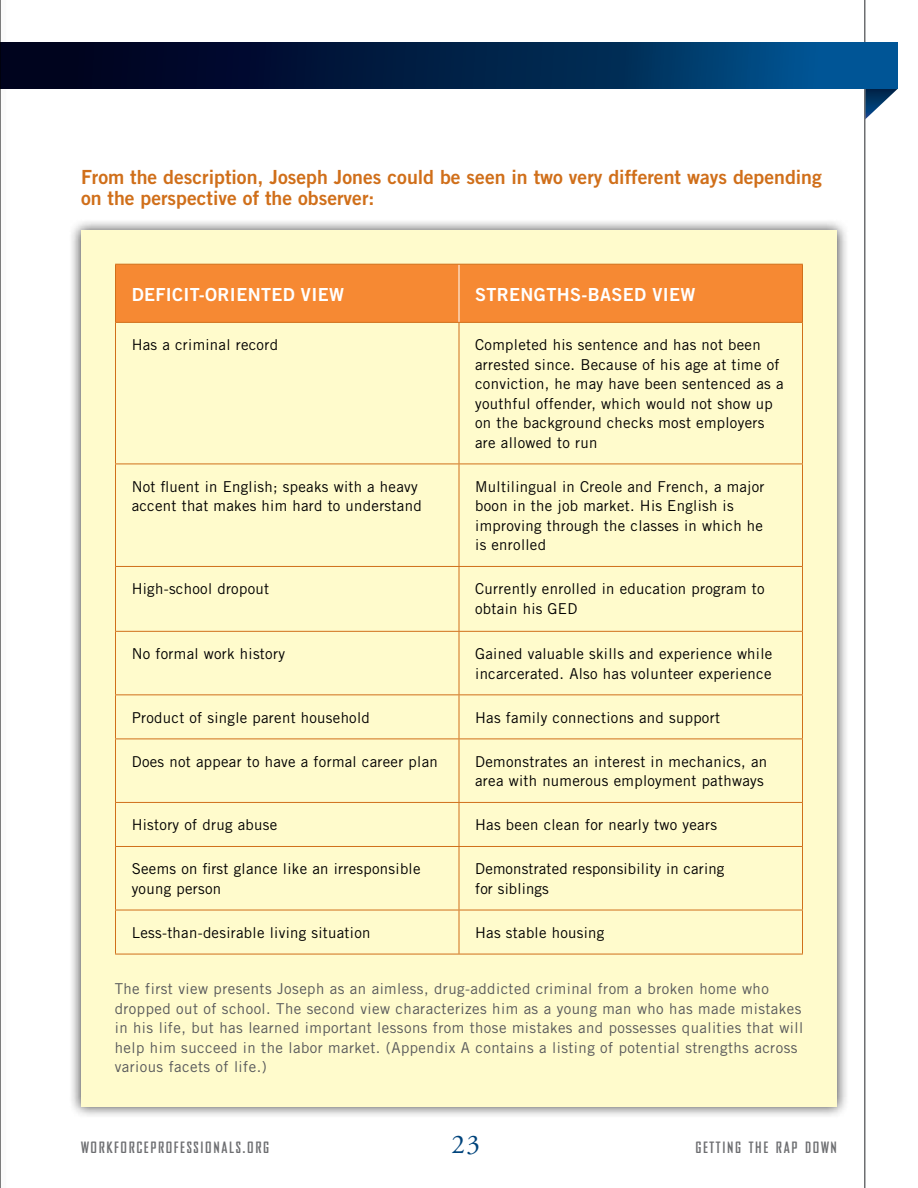
<style>
.page{position:relative;width:918px;height:1188px;background:#fff}
.page>*{position:absolute;margin:0;border:0;box-sizing:border-box;transform-origin:0 0}
.t1{font:27px "Adobe Garamond Pro";color:#00447c}
.t2{font:19.5px/21px "Trade Gothic Bold Two";color:#d06f1a}
.t3{font:18px "Trade Gothic Bold Two";letter-spacing:.185em;color:#fff}
.t4{font:15px/19.5px "Trade Gothic";letter-spacing:.02em;color:#000}
.t5{font:15px/19.5px "Trade Gothic";letter-spacing:.03em;color:#58595b}
.t6{font:700 15px "Bureau Agency";letter-spacing:.11em;color:#6d6e71}
</style>
<div class="page">
<svg style="left:866px;top:89px;width:32px;height:30px"></svg>
<hr style="left:864px;top:0;width:2px;height:1188px;background:#6d6e71">
<svg style="left:12px;top:42px;width:886px;height:47px;background:#00244e"></svg>
<div style="left:0;top:0;width:12px;height:1188px;background:#fafafa"></div>
<hr style="left:0;top:0;width:1px;height:1188px;background:#000">
<div style="left:68px;top:218px;width:780px;height:901px;background:#000;opacity:.75"></div>
<div style="left:81px;top:231px;width:756px;height:876px;background:#fffbcc"></div>
<div style="left:116px;top:265px;width:686px;height:57px;background:#f68933"></div>
<hr style="left:459px;top:265px;width:1px;height:57px;background:#fff">
<hr style="left:115px;top:322px;width:344px;height:1px;background:#d06f1a">
<hr style="left:115px;top:323px;width:1px;height:141px;background:#d06f1a">
<hr style="left:459px;top:322px;width:344px;height:1px;background:#d06f1a">
<hr style="left:459px;top:323px;width:1px;height:141px;background:#d06f1a">
<hr style="left:802px;top:323px;width:1px;height:141px;background:#d06f1a">
<hr style="left:115px;top:464px;width:344px;height:1px;background:#d06f1a">
<hr style="left:115px;top:464px;width:1px;height:102px;background:#d06f1a">
<hr style="left:459px;top:464px;width:344px;height:1px;background:#d06f1a">
<hr style="left:459px;top:464px;width:1px;height:102px;background:#d06f1a">
<hr style="left:802px;top:464px;width:1px;height:102px;background:#d06f1a">
<hr style="left:115px;top:566px;width:344px;height:1px;background:#d06f1a">
<hr style="left:115px;top:567px;width:1px;height:64px;background:#d06f1a">
<hr style="left:459px;top:566px;width:344px;height:1px;background:#d06f1a">
<hr style="left:459px;top:567px;width:1px;height:64px;background:#d06f1a">
<hr style="left:802px;top:567px;width:1px;height:64px;background:#d06f1a">
<hr style="left:115px;top:631px;width:344px;height:1px;background:#d06f1a">
<hr style="left:115px;top:632px;width:1px;height:62px;background:#d06f1a">
<hr style="left:459px;top:631px;width:344px;height:1px;background:#d06f1a">
<hr style="left:459px;top:632px;width:1px;height:62px;background:#d06f1a">
<hr style="left:802px;top:632px;width:1px;height:62px;background:#d06f1a">
<hr style="left:115px;top:694px;width:344px;height:1px;background:#d06f1a">
<hr style="left:115px;top:695px;width:1px;height:44px;background:#d06f1a">
<hr style="left:459px;top:694px;width:344px;height:1px;background:#d06f1a">
<hr style="left:459px;top:695px;width:1px;height:44px;background:#d06f1a">
<hr style="left:802px;top:695px;width:1px;height:44px;background:#d06f1a">
<hr style="left:115px;top:739px;width:344px;height:1px;background:#d06f1a">
<hr style="left:115px;top:739px;width:1px;height:63px;background:#d06f1a">
<hr style="left:459px;top:739px;width:344px;height:1px;background:#d06f1a">
<hr style="left:459px;top:739px;width:1px;height:63px;background:#d06f1a">
<hr style="left:802px;top:739px;width:1px;height:63px;background:#d06f1a">
<hr style="left:115px;top:802px;width:344px;height:1px;background:#d06f1a">
<hr style="left:115px;top:803px;width:1px;height:43px;background:#d06f1a">
<hr style="left:459px;top:802px;width:344px;height:1px;background:#d06f1a">
<hr style="left:459px;top:803px;width:1px;height:43px;background:#d06f1a">
<hr style="left:802px;top:803px;width:1px;height:43px;background:#d06f1a">
<hr style="left:115px;top:846px;width:344px;height:1px;background:#d06f1a">
<hr style="left:115px;top:847px;width:1px;height:63px;background:#d06f1a">
<hr style="left:459px;top:846px;width:344px;height:1px;background:#d06f1a">
<hr style="left:459px;top:847px;width:1px;height:63px;background:#d06f1a">
<hr style="left:802px;top:847px;width:1px;height:63px;background:#d06f1a">
<hr style="left:115px;top:910px;width:344px;height:1px;background:#d06f1a">
<hr style="left:115px;top:910px;width:1px;height:44px;background:#d06f1a">
<hr style="left:459px;top:910px;width:344px;height:1px;background:#d06f1a">
<hr style="left:459px;top:910px;width:1px;height:44px;background:#d06f1a">
<hr style="left:802px;top:910px;width:1px;height:44px;background:#d06f1a">
<hr style="left:115px;top:264px;width:344px;height:1px;background:#d06f1a">
<hr style="left:115px;top:265px;width:1px;height:57px;background:#d06f1a">
<hr style="left:459px;top:264px;width:344px;height:1px;background:#d06f1a">
<hr style="left:802px;top:265px;width:1px;height:57px;background:#d06f1a">
<hr style="left:115px;top:954px;width:344px;height:1px;background:#d06f1a">
<hr style="left:459px;top:954px;width:344px;height:1px;background:#d06f1a">
<h2 class="t2" style="left:81px;top:166px;width:742px">From the description, Joseph Jones could be seen in two very different ways depending on the perspective of the observer:</h2>
<p class="t3" style="left:132px;top:283px;width:211px">Deficit-oriented view</p>
<p class="t3" style="left:475px;top:283px;width:12px">Str</p>
<p class="t3" style="left:509px;top:283px;width:37px">ength</p>
<p class="t3" style="left:570px;top:283px;width:124px">s-based view</p>
<p class="t4" style="left:132px;top:335px;width:148px">Has a criminal record</p>
<p class="t4" style="left:475px;top:335px;width:310px">Completed his sentence and has not been arrested since. Because of his age at time of conviction, he may have been sentenced as a youthful offender, which would not show up on the background checks most employers are allowed to run</p>
<p class="t4" style="left:132px;top:476px;width:291px">Not fluent in English; speaks with a heavy accent that makes him hard to understand</p>
<p class="t4" style="left:475px;top:476px;width:291px">Multilingual in Creole and French, a major boon in the job market. His English is improving through the classes in which he is enrolled</p>
<p class="t4" style="left:132px;top:579px;width:139px">High-school dropout</p>
<p class="t4" style="left:475px;top:579px;width:291px">Currently enrolled in education program to obtain his GED</p>
<p class="t4" style="left:132px;top:644px;width:155px">No formal work history</p>
<p class="t4" style="left:475px;top:644px;width:299px">Gained valuable skills and experience while incarcerated. Also has volunteer experience</p>
<p class="t4" style="left:132px;top:707px;width:240px">Product of single parent household</p>
<p class="t4" style="left:475px;top:707px;width:246px">Has family connections and support</p>
<p class="t4" style="left:132px;top:751px;width:308px">Does not appear to have a formal career plan</p>
<p class="t4" style="left:475px;top:751px;width:293px">Demonstrates an interest in mechanics, an area with numerous employment pathways</p>
<p class="t4" style="left:132px;top:815px;width:147px">History of drug abuse</p>
<p class="t4" style="left:475px;top:815px;width:243px">Has been clean for nearly two years</p>
<p class="t4" style="left:132px;top:859px;width:290px">Seems on first glance like an irresponsible young person</p>
<p class="t4" style="left:475px;top:859px;width:251px">Demonstrated responsibility in caring for siblings</p>
<p class="t4" style="left:132px;top:923px;width:240px">Less-than-desirable living situation</p>
<p class="t4" style="left:475px;top:923px;width:131px">Has stable housing</p>
<p class="t5" style="left:115px;top:979px;width:690px">The first view presents Joseph as an aimless, drug-addicted criminal from a broken home who dropped out of school. The second view characterizes him as a young man who has made mistakes in his life, but has learned important lessons from those mistakes and possesses qualities that will help him succeed in the labor market. (Appendix A contains a listing of potential strengths across various facets of life.)</p>
<p class="t6" style="left:81px;top:1139px;width:190px">WORKFORCEPROFESSIONALS.ORG</p>
<h1 class="t1" style="left:452px;top:1128px;width:30px">23</h1>
<p class="t6" style="left:695px;top:1139px;width:143px">GETTING THE RAP DOWN</p>
</div>
